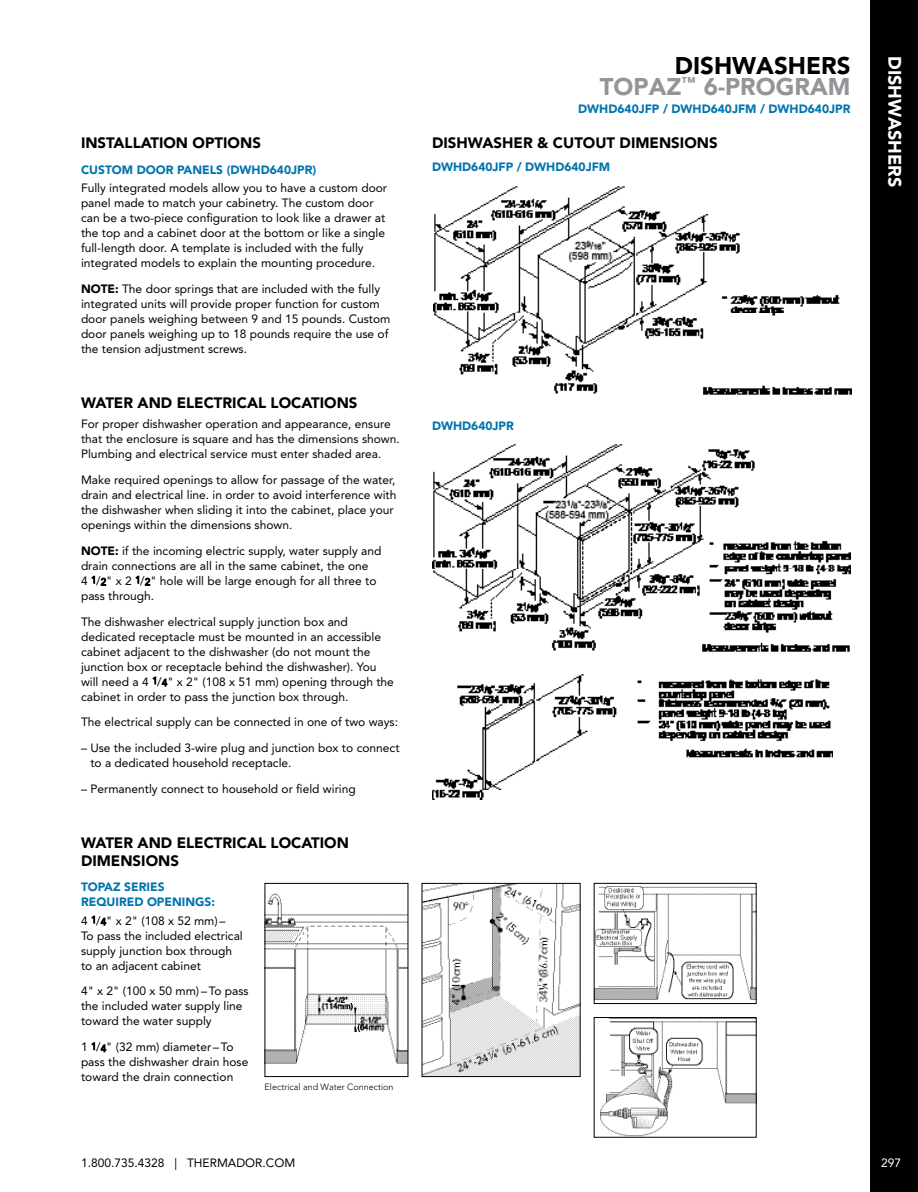
<style>
.page{position:relative;width:918px;height:1192px;background:#fff}
.page>*{position:absolute;margin:0;border:0;box-sizing:border-box;transform-origin:0 0}
.t1{font:900 24px/21px "Avenir LT Std";color:#939598;text-align:right}
.t2{font:900 18px "Avenir LT Std";color:#fff}
.t3{font:900 15px "Avenir LT Std";color:#000}
.t4{font:12px/15px "Avenir LT Std";color:#000}
.t5{font:900 12px/15px "Avenir LT Std";color:#0073ae}
.t6{font:12px "Avenir LT Std";color:#fff}
.t7{font:300 9px "Avenir LT Std";color:#000}
.s1{font-weight:900;color:#0073ae}
.s2{font-weight:900}
.s3{font-size:10.05px}
.s4{color:#000}
</style>
<div class="page">
<div style="left:870px;top:0;width:48px;height:1192px;background:#000"></div>
<svg style="left:92px;top:576px;width:3px;height:7px"></svg>
<svg style="left:101px;top:578px;width:5px;height:7px"></svg>
<svg style="left:136px;top:576px;width:3px;height:7px"></svg>
<svg style="left:145px;top:578px;width:5px;height:7px"></svg>
<svg style="left:153px;top:677px;width:3px;height:7px"></svg>
<svg style="left:162px;top:679px;width:5px;height:7px"></svg>
<svg style="left:92px;top:916px;width:3px;height:7px"></svg>
<svg style="left:101px;top:918px;width:5px;height:7px"></svg>
<svg style="left:92px;top:1043px;width:3px;height:7px"></svg>
<svg style="left:101px;top:1045px;width:5px;height:7px"></svg>
<img style="left:433px;top:186px;width:418px;height:209px">
<img style="left:432px;top:444px;width:418px;height:208px">
<img style="left:432px;top:674px;width:400px;height:125px">
<img style="left:424px;top:885px;width:154px;height:190px">
<div style="left:422px;top:883px;width:158px;height:194px;border:1px solid #000"></div>
<img style="left:267px;top:893px;width:139px;height:171px">
<div style="left:265px;top:883px;width:143px;height:194px;border:1px solid #000"></div>
<img style="left:596px;top:886px;width:158px;height:114px">
<div style="left:594px;top:883px;width:162px;height:121px;border:1px solid #000"></div>
<img style="left:601px;top:1021px;width:153px;height:115px">
<div style="left:594px;top:1017px;width:162px;height:121px;border:1px solid #000"></div>
<p class="t3" style="left:81px;top:134px;width:15px">INSTALLATION</p>
<p class="t3" style="left:193px;top:134px;width:11px">OPTIONS</p>
<p class="t4" style="left:81px;top:161px;width:308px;line-height:18.3px"><span class="s1">CUSTOM DOOR PANELS (DWHD640JPR)<br></span>Fully integrated models allow you to have a custom door</p>
<p class="t4" style="left:81px;top:196px;width:306px">panel made to match your cabinetry. The custom door can be a two-piece configuration to look like a drawer at the top and a cabinet door at the bottom or like a single full-length door. A template is included with the fully integrated models to explain the mounting procedure.</p>
<p class="t4" style="left:81px;top:282px;width:311px"><span class="s2">NOTE:</span> The door springs that are included with the fully integrated units will provide proper function for custom door panels weighing between 9 and 15 pounds. Custom door panels weighing up to 18 pounds require the use of the tension adjustment screws.</p>
<p class="t3" style="left:81px;top:393px;width:278px">WATER AND ELECTRICAL LOCATIONS</p>
<p class="t4" style="left:81px;top:417px;width:320px">For proper dishwasher operation and appearance, ensure that the enclosure is square and has the dimensions shown.<br>Plumbing and electrical service must enter shaded area.</p>
<p class="t4" style="left:81px;top:472px;width:317px">Make required openings to allow for passage of the water, drain and electrical line. in order to avoid interference with the dishwasher when sliding it into the cabinet, place your openings within the dimensions shown.</p>
<p class="t4" style="left:81px;top:543px;width:302px"><span class="s2">NOTE:</span> if the incoming electric supply, water supply and drain connections are all in the same cabinet, the one<br>4 <span class="s3">1</span>/<span class="s3">2</span>" x 2 <span class="s3">1</span>/<span class="s3">2</span>" hole will be large enough for all three to pass through.</p>
<p class="t4" style="left:81px;top:614px;width:314px">The dishwasher electrical supply junction box and dedicated receptacle must be mounted in an accessible cabinet adjacent to the dishwasher (do not mount the junction box or receptacle behind the dishwasher). You will need a 4 <span class="s3">1</span>/<span class="s3">4</span>" x 2" (108 x 51 mm) opening through the cabinet in order to pass the junction box through.</p>
<p class="t4" style="left:81px;top:715px;width:319px">The electrical supply can be connected in one of two ways:</p>
<p class="t4" style="left:90px;top:741px;width:311px;text-indent:-9px">– Use the included 3-wire plug and junction box to connect to a dedicated household receptacle.</p>
<p class="t4" style="left:81px;top:781px;width:276px">– Permanently connect to household or field wiring</p>
<p class="t3" style="left:81px;top:833px;width:19px">WATER</p>
<p class="t3" style="left:138px;top:833px;width:13px">AND</p>
<p class="t3" style="left:177px;top:833px;width:10px">ELECTRICAL</p>
<p class="t3" style="left:271px;top:833px;width:11px">LOCATION</p>
<p class="t3" style="left:81px;top:851px;width:22px">DIMENSIONS</p>
<p class="t5" style="left:81px;top:880px;width:58px">TOPAZ SERIES<br>REQUIRED</p>
<p class="t5" style="left:147px;top:895px;width:19px">OPENINGS</p>
<p class="t4" style="left:81px;top:893px;width:146px;line-height:18.3px;text-indent:130px"><span class="s1">:<br></span>4 <span class="s3">1</span>/<span class="s3">4</span>" x 2" (108 x 52 mm) –</p>
<p class="t4" style="left:81px;top:928px;width:163px">To pass the included electrical supply junction box through to an adjacent cabinet</p>
<p class="t4" style="left:81px;top:984px;width:169px">4" x 2" (100 x 50 mm) – To pass the included water supply line toward the water supply</p>
<p class="t4" style="left:81px;top:1040px;width:169px">1 <span class="s3">1</span>/<span class="s3">4</span>" (32 mm) diameter – To pass the dishwasher drain hose toward the drain connection</p>
<p class="t7" style="left:265px;top:1082px;width:131px">Electrical and Water Connection</p>
<p class="t1" style="left:600px;top:55px;width:252px"><span class="s4">DISHWASHERS<br></span>TOPAZ<sup>™</sup> 6-PROGRAM</p>
<p class="t5" style="left:578px;top:101px;width:274px">DWHD640JFP / DWHD640JFM / DWHD640JPR</p>
<p class="t3" style="left:432px;top:134px;width:287px">DISHWASHER &amp; CUTOUT DIMENSIONS</p>
<p class="t5" style="left:432px;top:160px;width:180px">DWHD640JFP / DWHD640JFM</p>
<p class="t5" style="left:432px;top:418px;width:83px">DWHD640JPR</p>
<h2 class="t2" style="left:906px;top:56px;width:133px;rotate:90deg">DISHWASHERS</h2>
<p class="t4" style="left:81px;top:1155px;width:216px">1.800.735.4328 | THERMADOR.COM</p>
<p class="t6" style="left:881px;top:1156px;width:22px">297</p>
</div>
